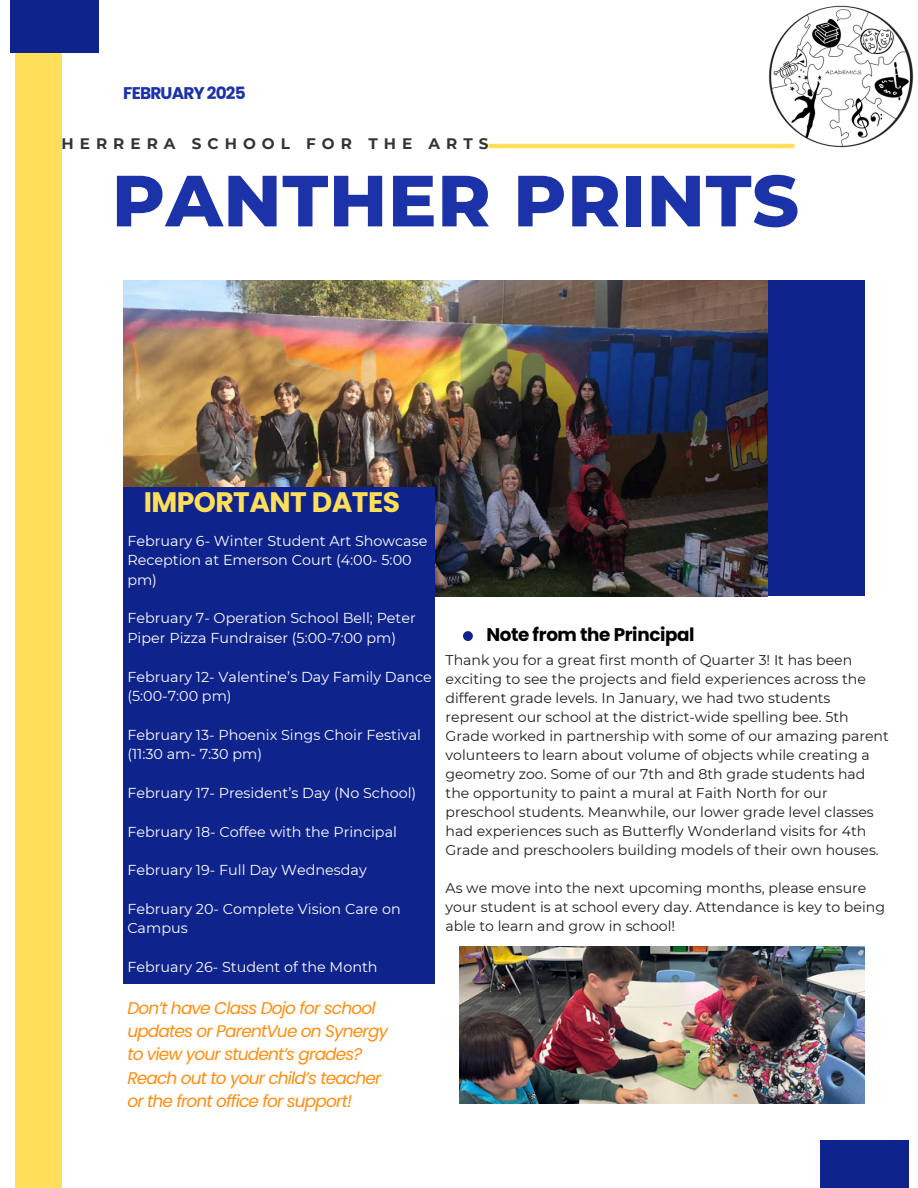
<style>
.page{position:relative;width:918px;height:1188px;background:#fff}
.page>*{position:absolute;margin:0;border:0;box-sizing:border-box;transform-origin:0 0}
.t1{font:800 72.3px "Montserrat";letter-spacing:.01em;color:#1c32a8}
.t2{font:700 28.2px "Poppins";letter-spacing:-.02em;color:#ffde59}
.t3{font:700 18.3px "Poppins";letter-spacing:-.02em;color:#000}
.t4{font:italic 16.95px/23.2px "Poppins";letter-spacing:-.05em;color:#ff8d10}
.t5{font:700 16.95px "Poppins";letter-spacing:-.05em;color:#1c32a8}
.t6{font:700 15.15px "Montserrat";letter-spacing:.395em;color:#343434}
.t7{font:14.4px/19.4px "Montserrat";color:#fff}
.t8{font:14.1px/19px "Montserrat";color:#1e1e1e}
</style>
<div class="page">
<div style="left:16px;top:0;width:46px;height:1188px;background:#ffde59"></div>
<hr style="left:490px;top:144px;width:303px;height:4px;background:#ffde59">
<img style="left:123px;top:280px;width:645px;height:316px">
<div style="left:123px;top:487px;width:312px;height:497px;background:#0f238d"></div>
<div style="left:463px;top:631px;width:10px;height:10px;background:#0f238d;border-radius:50%"></div>
<img style="left:459px;top:946px;width:406px;height:158px">
<div style="left:768px;top:280px;width:97px;height:316px;background:#0f238d"></div>
<div style="left:10px;top:0;width:88px;height:53px;background:#0f238d"></div>
<div style="left:820px;top:1140px;width:89px;height:48px;background:#0f238d"></div>
<img style="left:765px;top:5px;width:149px;height:144px">
<h1 class="t5" style="left:123px;top:81px;width:124px">FEBRUARY 2025</h1>
<p class="t6" style="left:62px;top:134px;width:428px">HERRERA SCHOOL FOR THE ARTS</p>
<p class="t1" style="left:112px;top:156px;width:689px">PANTHER PRINTS</p>
<p class="t2" style="left:144px;top:483px;width:258px">IMPORTANT DATES</p>
<p class="t7" style="left:127px;top:531px;width:302px">February 6- Winter Student Art Showcase<br>Reception at Emerson Court (4:00- 5:00 pm)</p>
<p class="t7" style="left:127px;top:609px;width:290px">February 7- Operation School Bell; Peter<br>Piper Pizza Fundraiser (5:00-7:00 pm)</p>
<p class="t7" style="left:127px;top:667px;width:306px">February 12- Valentine’s Day Family Dance (5:00-7:00 pm)</p>
<p class="t7" style="left:127px;top:725px;width:295px">February 13- Phoenix Sings Choir Festival (11:30 am- 7:30 pm)</p>
<p class="t7" style="left:127px;top:783px;width:290px">February 17- President’s Day (No School)</p>
<p class="t7" style="left:127px;top:822px;width:271px">February 18- Coffee with the Principal</p>
<p class="t7" style="left:127px;top:860px;width:241px">February 19- Full Day Wednesday</p>
<p class="t7" style="left:127px;top:899px;width:275px">February 20- Complete Vision Care on<br>Campus</p>
<h4 class="t7" style="left:127px;top:957px;width:252px">February 26- Student of the Month</h4>
<p class="t4" style="left:127px;top:996px;width:262px">Don’t have Class Dojo for school updates or ParentVue on Synergy to view your student’s grades?<br>Reach out to your child’s teacher or the front office for support!</p>
<p class="t3" style="left:486px;top:622px;width:210px">Note from the Principal</p>
<p class="t8" style="left:446px;top:650px;width:445px">Thank you for a great first month of Quarter 3! It has been exciting to see the projects and field experiences across the different grade levels. In January, we had two students represent our school at the district-wide spelling bee. 5th Grade worked in partnership with some of our amazing parent volunteers to learn about volume of objects while creating a geometry zoo. Some of our 7th and 8th grade students had the opportunity to paint a mural at Faith North for our preschool students. Meanwhile, our lower grade level classes had experiences such as Butterfly Wonderland visits for 4th Grade and preschoolers building models of their own houses.</p>
<h2 class="t8" style="left:446px;top:879px;width:441px">As we move into the next upcoming months, please ensure your student is at school every day. Attendance is key to being able to learn and grow in school!</h2>
</div>
